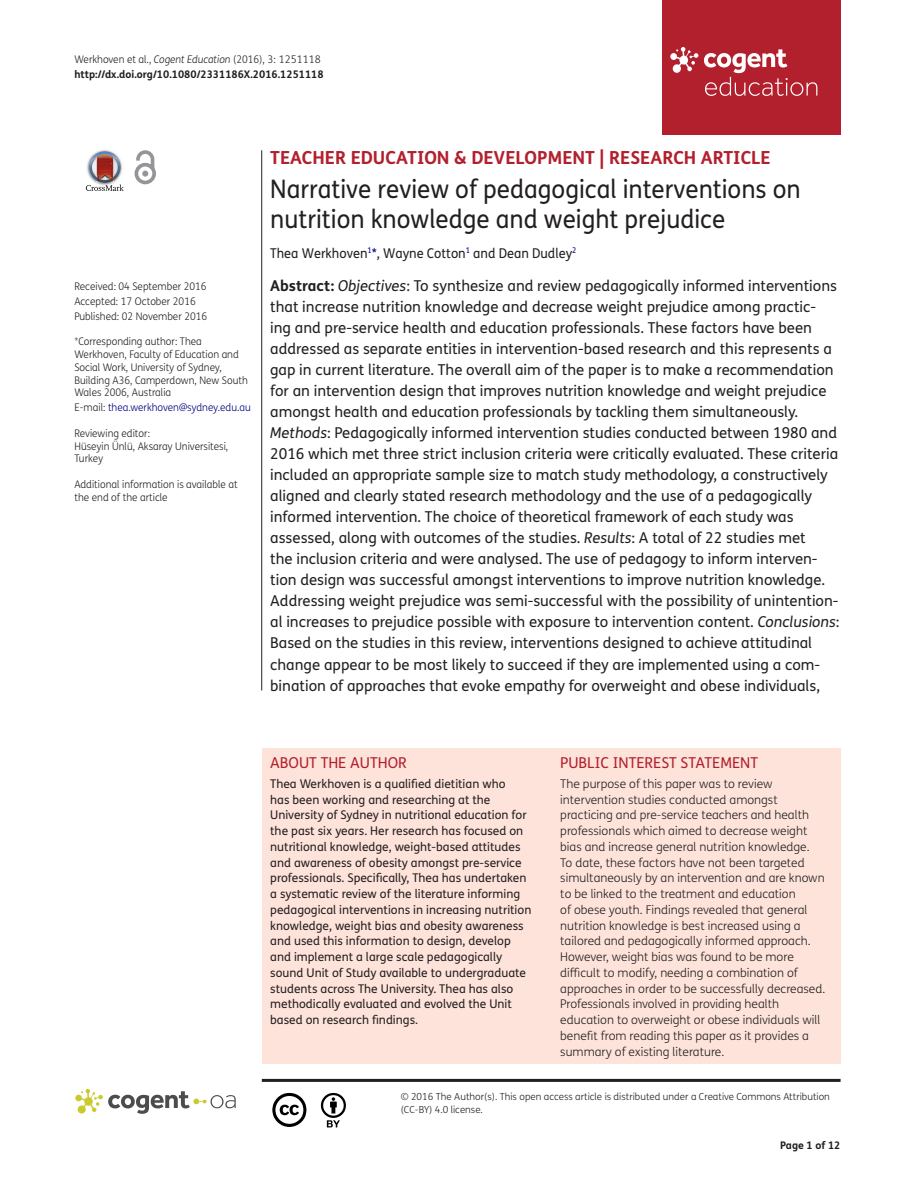
<style>
.page{position:relative;width:915px;height:1191px;background:#fff}
.page>*{position:absolute;margin:0;border:0;box-sizing:border-box;transform-origin:0 0}
.t1{font:25.5px/30px "FS Me Pro";color:#231f20;scale:.95 1}
.t2{font:700 18px "FS Me Pro";color:#b3202d}
.t3{font:15px/21px "FS Me Pro";color:#231f20}
.t4{font:15px "FS Me Pro";color:#b3202d}
.t5{font:13.5px "FS Me Pro";color:#231f20;scale:.95 1}
.t6{font:300 12px/15.8px "FS Me Pro";color:#231f20}
.t7{font:12px/15.8px "FS Me Pro";color:#231f20}
.t8{font:300 10.5px/12.8px "FS Me Pro";color:#231f20;scale:.95 1}
.t9{font:700 10.5px/15px "FS Me Pro";color:#231f20}
.t10{font:300 10.5px "FS Me Pro";color:#000080;scale:.95 1}
.t11{font:300 9.75px/12.8px "FS Me Pro";color:#231f20}
.s1{font-weight:300}
.s2{font-weight:300;font-style:italic}
.s3{color:#231f20}
.s4{color:#000080}
.s5{font-weight:700}
.s6{font-style:italic}
</style>
<div class="page">
<div style="left:661px;top:0;width:179px;height:134px;background:#b3202d"></div>
<svg style="left:670px;top:47px;width:147px;height:49px"></svg>
<div style="left:261px;top:748px;width:579px;height:315px;background:#fde3da"></div>
<svg style="left:86px;top:151px;width:38px;height:40px"></svg>
<svg style="left:134px;top:150px;width:22px;height:34px"></svg>
<hr style="left:261px;top:150px;width:1px;height:540px;background:#231f20">
<hr style="left:262px;top:1078px;width:578px;height:3px;background:#231f20">
<svg style="left:75px;top:1089px;width:161px;height:24px"></svg>
<svg style="left:272px;top:1093px;width:34px;height:34px"></svg>
<svg style="left:321px;top:1093px;width:25px;height:34px"></svg>
<p class="t9" style="left:74px;top:51px;width:251px"><span class="s1">Werkhoven et al.,</span> <span class="s2">Cogent Education</span> <span class="s1">(2016), 3: 1251118 </span>http://dx.doi.org/10.1080/2331186X.2016.1251118</p>
<p class="t8" style="left:74px;top:279px;width:141px;line-height:14.9px">Received: 04 September 2016<br>Accepted: 17 October 2016<br>Published: 02 November 2016</p>
<p class="t8" style="left:74px;top:335px;width:184px">*Corresponding author: Thea<br>Werkhoven, Faculty of Education and<br>Social Work, University of Sydney,<br>Building A36, Camperdown, New South<br>Wales 2006, Australia</p>
<p class="t10" style="left:74px;top:400px;width:187px"><span class="s3">E-mail:</span> thea.werkhoven@sydney.edu.au</p>
<p class="t8" style="left:74px;top:426px;width:163px">Reviewing editor:<br>Hüseyin Ünlü, Aksaray Universitesi,<br>Turkey</p>
<p class="t8" style="left:74px;top:477px;width:173px">Additional information is available at the end of the article</p>
<p class="t2" style="left:270px;top:143px;width:502px">TEACHER EDUCATION &amp; DEVELOPMENT | RESEARCH ARTICLE</p>
<h1 class="t1" style="left:270px;top:174px;width:559px">Narrative review of pedagogical interventions on nutrition knowledge and weight prejudice</h1>
<p class="t5" style="left:270px;top:243px;width:324px">Thea Werkhoven<sup>1</sup><span class="s4">*</span>, Wayne Cotton<sup>1</sup> and Dean Dudley<sup>2</sup></p>
<p class="t3" style="left:270px;top:275px;width:570px"><span class="s5">Abstract:</span> <span class="s6">Objectives</span>: To synthesize and review pedagogically informed interventions that increase nutrition knowledge and decrease weight prejudice among practic&shy;ing and pre-service health and education professionals. These factors have been addressed as separate entities in intervention-based research and this represents a gap in current literature. The overall aim of the paper is to make a recommendation for an intervention design that improves nutrition knowledge and weight prejudice amongst health and education professionals by tackling them simultaneously.<br><span class="s6">Methods</span>: Pedagogically informed intervention studies conducted between 1980 and 2016 which met three strict inclusion criteria were critically evaluated. These criteria included an appropriate sample size to match study methodology, a constructively aligned and clearly stated research methodology and the use of a pedagogically informed intervention. The choice of theoretical framework of each study was assessed, along with outcomes of the studies. <span class="s6">Results</span>: A total of 22 studies met<br>the inclusion criteria and were analysed. The use of pedagogy to inform interven&shy;tion design was successful amongst interventions to improve nutrition knowledge.<br>Addressing weight prejudice was semi-successful with the possibility of unintention&shy;al increases to prejudice possible with exposure to intervention content. <span class="s6">Conclusions</span>:<br>Based on the studies in this review, interventions designed to achieve attitudinal change appear to be most likely to succeed if they are implemented using a com&shy;bination of approaches that evoke empathy for overweight and obese individuals,</p>
<p class="t4" style="left:270px;top:753px;width:138px">ABOUT THE AUTHOR</p>
<p class="t7" style="left:270px;top:775px;width:262px">Thea Werkhoven is a qualified dietitian who<br>has been working and researching at the University of Sydney in nutritional education for the past six years. Her research has focused on nutritional knowledge, weight-based attitudes and awareness of obesity amongst pre-service professionals. Specifically, Thea has undertaken a systematic review of the literature informing pedagogical interventions in increasing nutrition knowledge, weight bias and obesity awareness and used this information to design, develop and implement a large scale pedagogically sound Unit of Study available to undergraduate students across The University. Thea has also methodically evaluated and evolved the Unit based on research findings.</p>
<p class="t4" style="left:560px;top:753px;width:199px">PUBLIC INTEREST STATEMENT</p>
<p class="t6" style="left:560px;top:775px;width:266px">The purpose of this paper was to review intervention studies conducted amongst practicing and pre-service teachers and health professionals which aimed to decrease weight bias and increase general nutrition knowledge.<br>To date, these factors have not been targeted simultaneously by an intervention and are known to be linked to the treatment and education<br>of obese youth. Findings revealed that general nutrition knowledge is best increased using a tailored and pedagogically informed approach.<br>However, weight bias was found to be more difficult to modify, needing a combination of approaches in order to be successfully decreased.<br>Professionals involved in providing health education to overweight or obese individuals will benefit from reading this paper as it provides a summary of existing literature.</p>
<p class="t11" style="left:400px;top:1090px;width:430px">© 2016 The Author(s). This open access article is distributed under a Creative Commons Attribution (CC-BY) 4.0 license.</p>
<p class="t9" style="left:780px;top:1137px;width:62px">Page 1 of 12</p>
</div>
